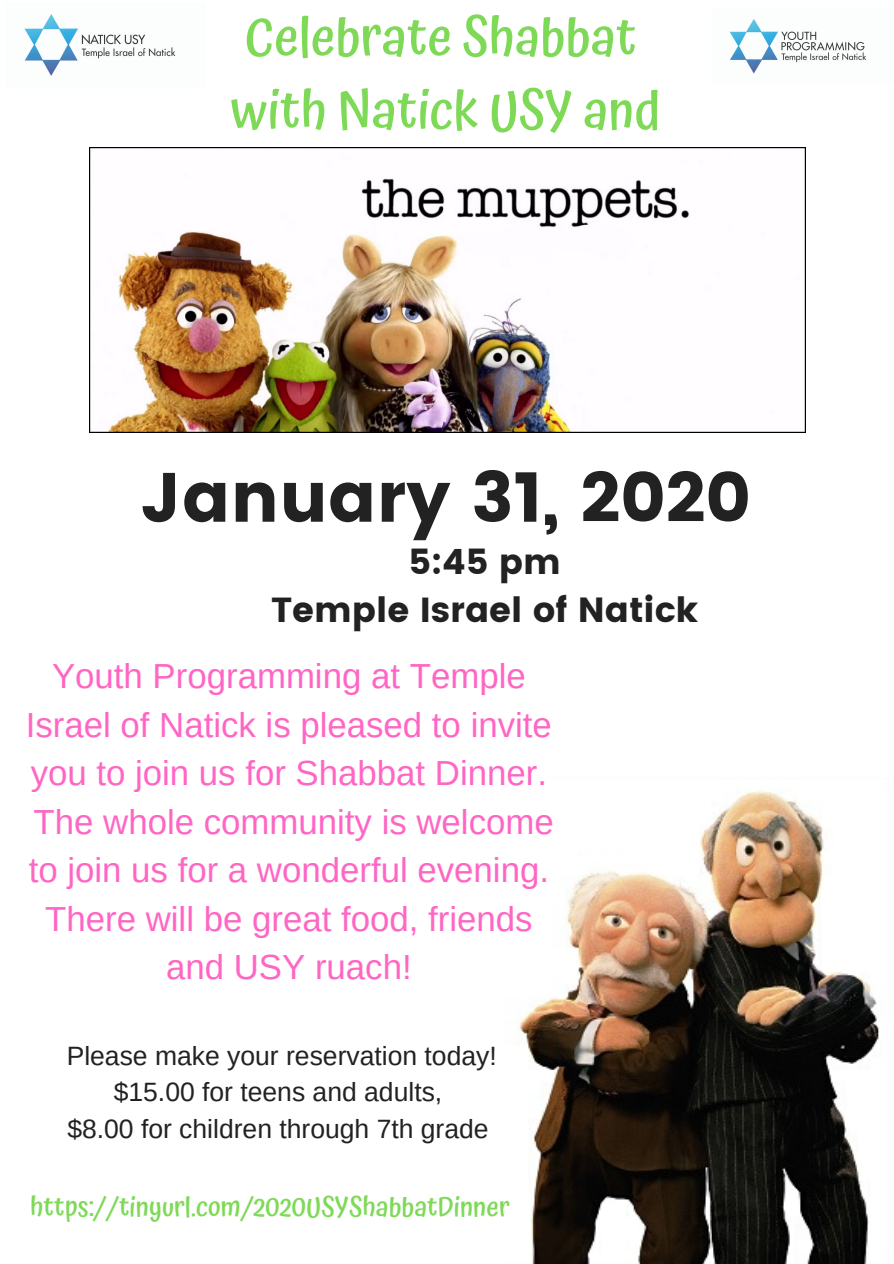
<style>
.page{position:relative;width:894px;height:1264px;background:#fff}
.page>*{position:absolute;margin:0;border:0;box-sizing:border-box;transform-origin:0 0}
.t1{font:69.6px "Poppins";color:#222}
.t2{font:500 52.95px/73.2px "Atma";color:#7ed957}
.t3{font:34.8px/48.4px "Arimo";color:#ff66c4;text-align:center}
.t4{font:34.8px/48.4px "Poppins";color:#222;text-align:center}
.t5{font:500 27px "Atma";color:#7ed957}
.t6{font:26.55px/36px "Arimo";color:#222;text-align:center}
</style>
<div class="page">
<img style="left:729px;top:19px;width:138px;height:55px">
<img style="left:24px;top:14px;width:152px;height:62px">
<img style="left:89px;top:148px;width:715px;height:285px">
<img style="left:518px;top:791px;width:361px;height:472px">
<h2 class="t2" style="left:231px;top:0;width:431px">Celebrate Shabbat with Natick USY and</h2>
<h1 class="t1" style="left:140px;top:457px;width:611px">January 31, 2020</h1>
<p class="t4" style="left:271px;top:537px;width:428px">5:45 pm<br>Temple Israel of Natick</p>
<p class="t3" style="left:26px;top:652px;width:529px">Youth Programming at Temple<br>Israel of Natick is pleased to invite you to join us for Shabbat Dinner.<br>The whole community is welcome to join us for a wonderful evening.<br>There will be great food, friends and USY ruach!</p>
<p class="t6" style="left:67px;top:1038px;width:431px">Please make your reservation today! $15.00 for teens and adults,<br>$8.00 for children through 7th grade</p>
<p class="t5" style="left:30px;top:1190px;width:481px">https://tinyurl.com/2020USYShabbatDinner</p>
</div>
